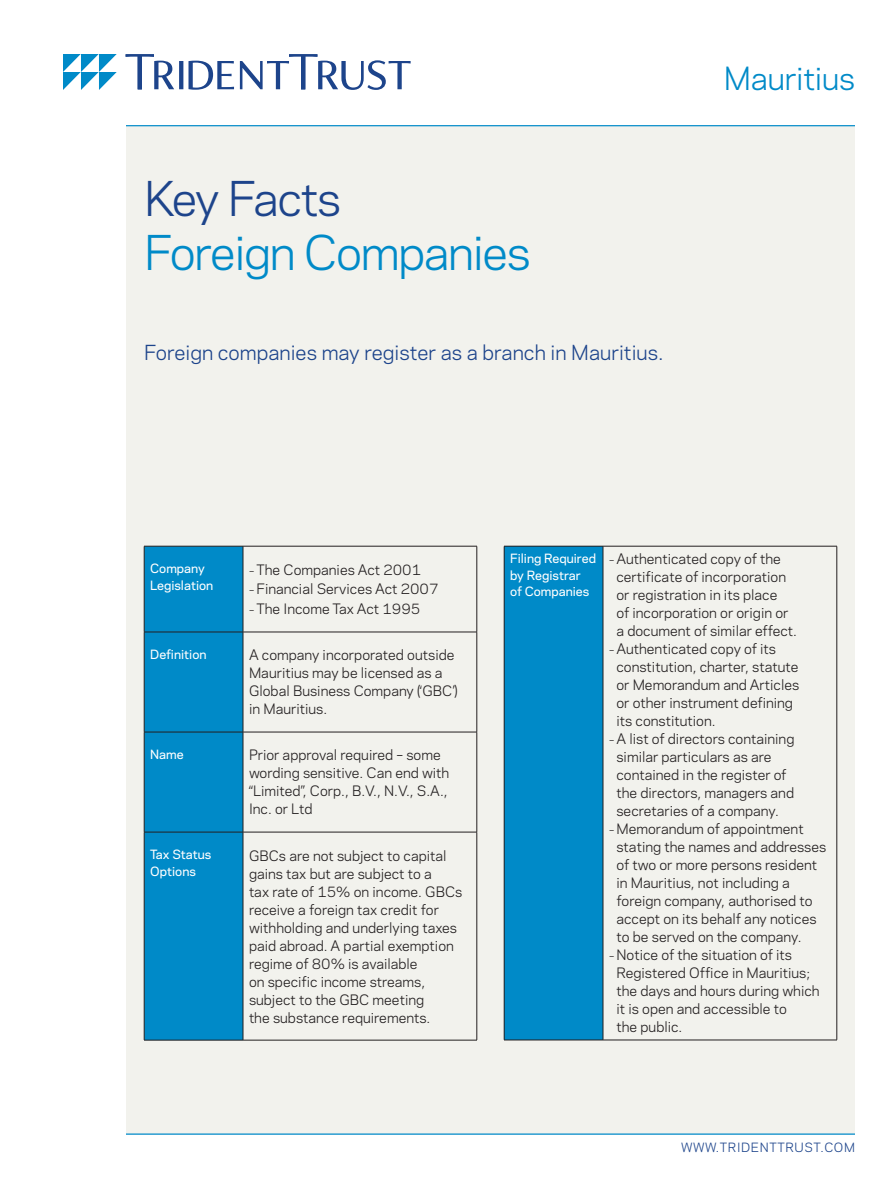
<style>
.page{position:relative;width:891px;height:1188px;background:#fff}
.page>*{position:absolute;margin:0;border:0;box-sizing:border-box;transform-origin:0 0}
.t1{font:45px "Polaris";letter-spacing:-.03em;color:#008ac8}
.t2{font:45px "Polaris";letter-spacing:-.04em;color:#1d448b}
.t3{font:30px "Polaris";letter-spacing:-.01em;color:#008ac8}
.Intro_Text{font:19.5px "Polaris";color:#1d448b}
.t4{font:13.5px/18px "Polaris";color:#231f20}
.Table_Column_Heads{font:500 12px/16.5px "Polaris";color:#fff}
.t5{font:12px "Polaris";letter-spacing:.05em;color:#1d448b}
.s1{font-size:10.5px}
</style>
<div class="page">
<div style="left:126px;top:126px;width:729px;height:1008px;background:#f2f2ed"></div>
<hr style="left:126px;top:126px;width:729px;height:1px;background:#008ac8">
<hr style="left:126px;top:1134px;width:729px;height:1px;background:#008ac8">
<svg style="left:126px;top:54px;width:285px;height:36px"></svg>
<svg style="left:63px;top:54px;width:54px;height:36px"></svg>
<div style="left:145px;top:547px;width:98px;height:493px;background:#008ac8"></div>
<hr style="left:243px;top:546px;width:234px;height:1px;background:#231f20">
<hr style="left:477px;top:546px;width:1px;height:86px;background:#231f20">
<hr style="left:144px;top:632px;width:99px;height:1px;background:#231f20">
<hr style="left:243px;top:632px;width:234px;height:1px;background:#231f20">
<hr style="left:477px;top:632px;width:1px;height:100px;background:#231f20">
<hr style="left:144px;top:732px;width:99px;height:1px;background:#231f20">
<hr style="left:243px;top:732px;width:234px;height:1px;background:#231f20">
<hr style="left:477px;top:732px;width:1px;height:100px;background:#231f20">
<hr style="left:144px;top:832px;width:99px;height:1px;background:#231f20">
<hr style="left:243px;top:832px;width:234px;height:1px;background:#231f20">
<hr style="left:477px;top:832px;width:1px;height:208px;background:#231f20">
<hr style="left:144px;top:1040px;width:99px;height:1px;background:#231f20">
<hr style="left:243px;top:1040px;width:234px;height:1px;background:#231f20">
<hr style="left:144px;top:546px;width:99px;height:1px;background:#231f20">
<hr style="left:144px;top:546px;width:1px;height:86px;background:#231f20">
<hr style="left:243px;top:546px;width:1px;height:86px;background:#231f20">
<hr style="left:144px;top:632px;width:1px;height:100px;background:#231f20">
<hr style="left:243px;top:632px;width:1px;height:100px;background:#231f20">
<hr style="left:144px;top:732px;width:1px;height:100px;background:#231f20">
<hr style="left:243px;top:732px;width:1px;height:100px;background:#231f20">
<hr style="left:144px;top:832px;width:1px;height:208px;background:#231f20">
<hr style="left:243px;top:832px;width:1px;height:208px;background:#231f20">
<div style="left:504px;top:546px;width:99px;height:494px;background:#008ac8"></div>
<hr style="left:504px;top:546px;width:99px;height:1px;background:#231f20">
<hr style="left:603px;top:546px;width:234px;height:1px;background:#231f20">
<hr style="left:837px;top:546px;width:1px;height:494px;background:#231f20">
<hr style="left:504px;top:1040px;width:99px;height:1px;background:#231f20">
<hr style="left:603px;top:1040px;width:234px;height:1px;background:#231f20">
<hr style="left:504px;top:546px;width:1px;height:494px;background:#231f20">
<hr style="left:603px;top:546px;width:1px;height:494px;background:#231f20">
<h1 class="t2" style="left:144px;top:165px;width:199px">Key Facts</h1>
<h1 class="t1" style="left:144px;top:219px;width:388px">Foreign Companies</h1>
<p class="Intro_Text" style="left:144px;top:338px;width:521px">Foreign companies may register as a branch in Mauritius.</p>
<h2 class="t3" style="left:724px;top:56px;width:133px">Mauritius</h2>
<p class="Table_Column_Heads" style="left:150px;top:560px;width:65px">Company<br>Legislation</p>
<p class="t4" style="left:249px;top:560px;width:174px"><span class="s1">–</span> The Companies Act 2001</p>
<p class="t4" style="left:249px;top:580px;width:191px"><span class="s1">–</span> Financial Services Act 2007</p>
<p class="t4" style="left:249px;top:599px;width:173px"><span class="s1">–</span> The Income Tax Act 1995</p>
<p class="Table_Column_Heads" style="left:150px;top:646px;width:58px">Definition</p>
<p class="t4" style="left:249px;top:645px;width:210px">A company incorporated outside<br>Mauritius may be licensed as a<br>Global Business Company (‘GBC’) in Mauritius.</p>
<p class="Table_Column_Heads" style="left:150px;top:746px;width:35px">Name</p>
<p class="t4" style="left:249px;top:746px;width:202px">Prior approval required – some wording sensitive. Can end with “Limited”, Corp., B.V., N.V., S.A.,<br>Inc. or Ltd</p>
<p class="Table_Column_Heads" style="left:150px;top:846px;width:63px">Tax Status<br>Options</p>
<p class="t4" style="left:249px;top:846px;width:215px">GBCs are not subject to capital gains tax but are subject to a<br>tax rate of 15% on income. GBCs receive a foreign tax credit for withholding and underlying taxes paid abroad. A partial exemption regime of 80% is available<br>on specific income streams, subject to the GBC meeting<br>the substance requirements.</p>
<p class="Table_Column_Heads" style="left:510px;top:550px;width:87px">Filing Required by Registrar<br>of Companies</p>
<p class="t4" style="left:616px;top:550px;width:182px;text-indent:-8px"><span class="s1">–</span> Authenticated copy of the certificate of incorporation or registration in its place<br>of incorporation or origin or a document of similar effect.</p>
<p class="t4" style="left:616px;top:640px;width:184px;text-indent:-8px"><span class="s1">–</span> Authenticated copy of its constitution, charter, statute or Memorandum and Articles or other instrument defining its constitution.</p>
<p class="t4" style="left:616px;top:730px;width:179px;text-indent:-8px"><span class="s1">–</span> A list of directors containing similar particulars as are contained in the register of the directors, managers and secretaries of a company.</p>
<p class="t4" style="left:616px;top:820px;width:211px;text-indent:-8px"><span class="s1">–</span> Memorandum of appointment stating the names and addresses of two or more persons resident in Mauritius, not including a foreign company, authorised to accept on its behalf any notices to be served on the company.</p>
<p class="t4" style="left:616px;top:946px;width:205px;text-indent:-8px"><span class="s1">–</span> Notice of the situation of its<br>Registered Office in Mauritius; the days and hours during which it is open and accessible to<br>the public.</p>
<p class="t5" style="left:681px;top:1138px;width:175px">WWW.TRIDENTTRUST.COM</p>
</div>
